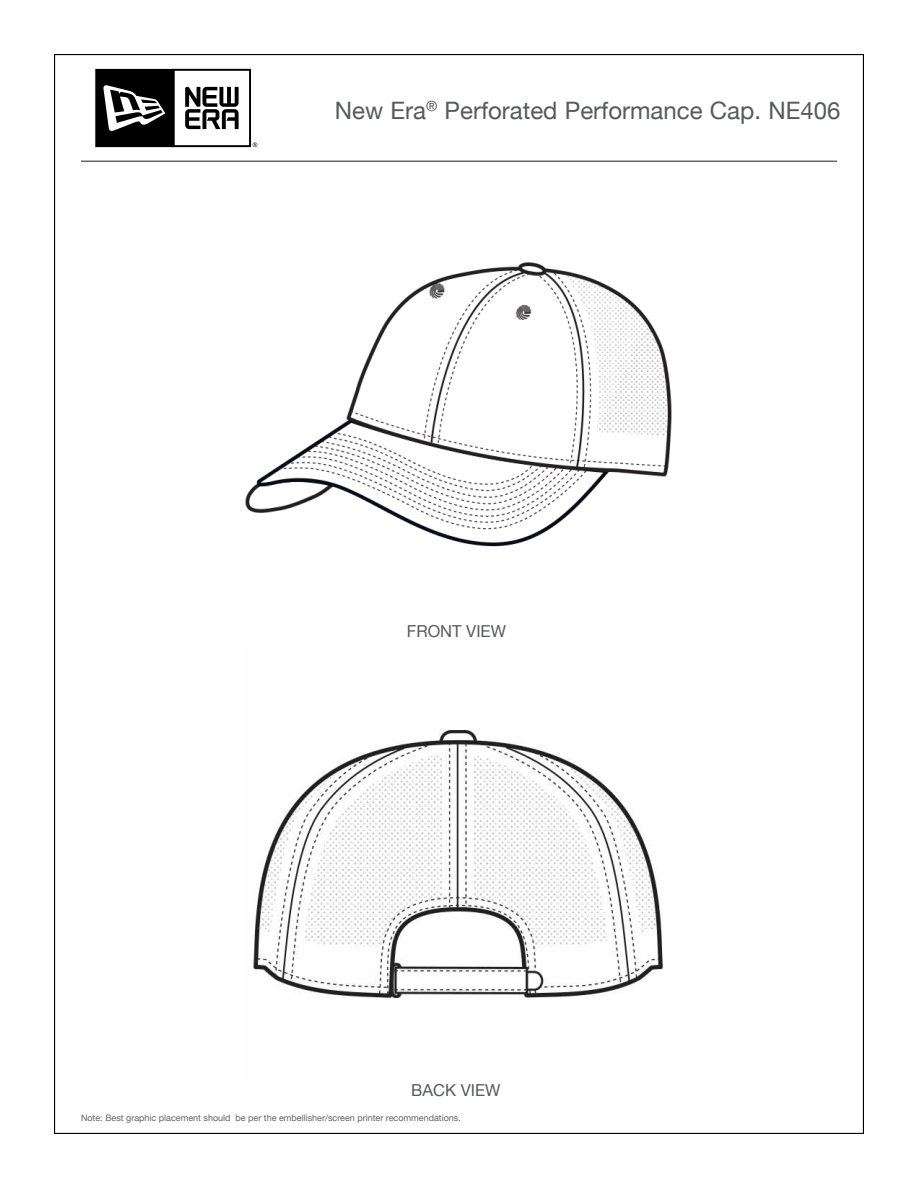
<style>
.page{position:relative;width:918px;height:1188px;background:#fff}
.page>*{position:absolute;margin:0;border:0;box-sizing:border-box;transform-origin:0 0}
.t1{font:24px "Helvetica Neue";color:#58595b}
.t2{font:16.5px "Helvetica Neue";color:#58595b}
.t3{font:9px "Helvetica Neue";color:#636466}
</style>
<div class="page">
<hr style="left:81px;top:161px;width:756px;height:1px;background:#636466">
<svg style="left:95px;top:69px;width:162px;height:78px"></svg>
<img style="left:245px;top:262px;width:427px;height:285px">
<img style="left:253px;top:729px;width:410px;height:270px">
<h1 class="t1" style="left:335px;top:96px;width:507px">New Era<sup>®</sup> Perforated Performance Cap. NE406</h1>
<h2 class="t2" style="left:407px;top:621px;width:100px">FRONT VIEW</h2>
<h2 class="t2" style="left:411px;top:1080px;width:91px">BACK VIEW</h2>
<p class="t3" style="left:81px;top:1113px;width:381px">Note: Best graphic placement should be per the embellisher/screen printer recommendations.</p>
</div>
